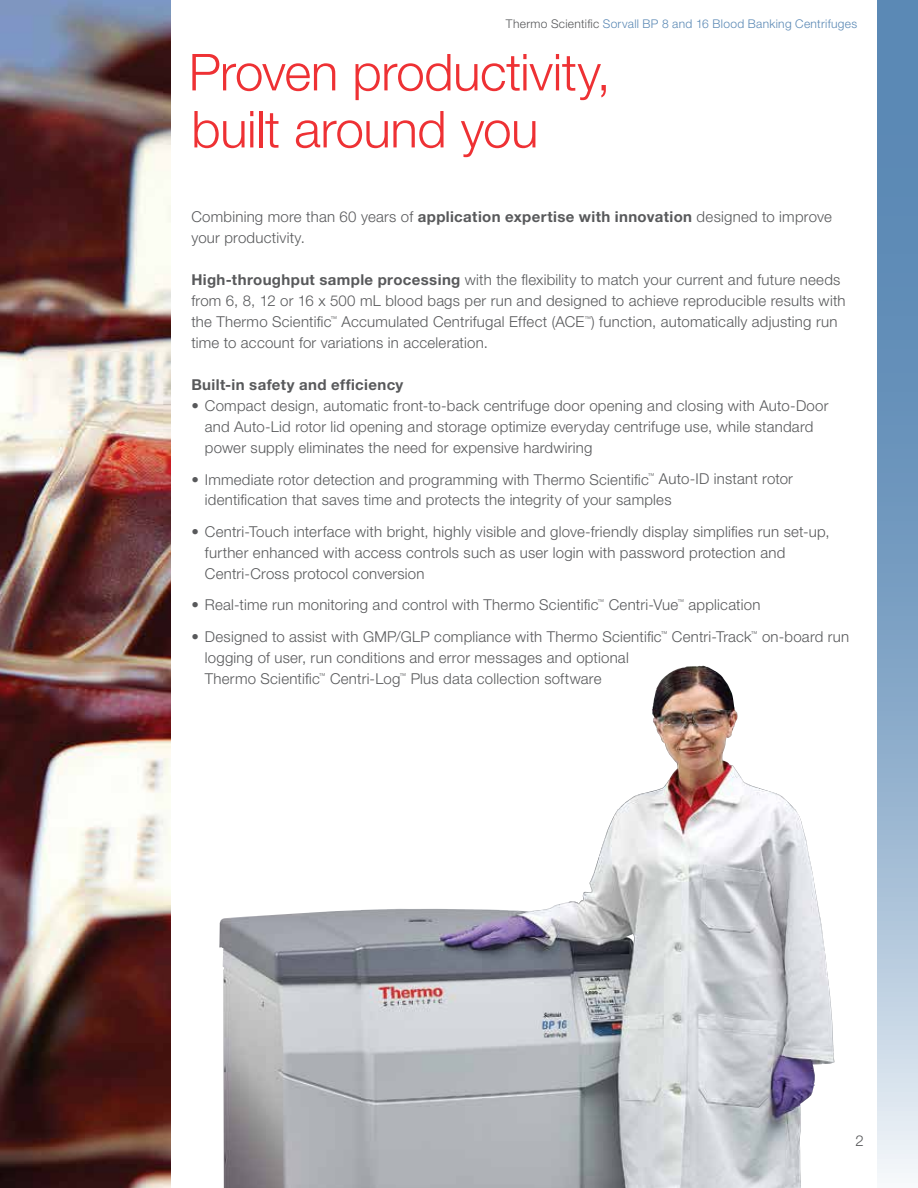
<style>
.page{position:relative;width:918px;height:1188px;background:#fff}
.page>*{position:absolute;margin:0;border:0;box-sizing:border-box;transform-origin:0 0}
.t1{font:300 51px/57px "Helvetica Neue LT Std";letter-spacing:-.01em;color:#ee3134}
.t2{font:300 15px/21px "Helvetica Neue LT Std";letter-spacing:.015em;color:#58595b}
.t3{font:700 15px "Helvetica Neue LT Std";letter-spacing:.025em;color:#58595b}
.t4{font:300 12px "Helvetica Neue LT Std";letter-spacing:.025em;color:#5b89b5}
.t5{font:300 6.75px "Helvetica Neue LT Std";color:#58595b}
.s1{color:#58595b}
.s2{font-weight:700}
</style>
<div class="page">
<svg style="left:878px;top:0;width:40px;height:1178px;background:#88a9c9"></svg>
<img style="left:0;top:0;width:170px;height:1188px">
<img style="left:219px;top:665px;width:615px;height:523px">
<p class="t4" style="left:506px;top:16px;width:353px"><span class="s1">Thermo Scientific</span> Sorvall BP 8 and 16 Blood Banking Centrifuges</p>
<h1 class="t1" style="left:189px;top:43px;width:424px">Proven productivity, built around you</h1>
<p class="t2" style="left:191px;top:206px;width:642px">Combining more than 60 years of <span class="s2">application expertise with innovation</span> designed to improve your productivity.</p>
<p class="t2" style="left:191px;top:269px;width:656px"><span class="s2">High-throughput sample processing</span> with the flexibility to match your current and future needs from 6, 8, 12 or 16 x 500 mL blood bags per run and designed to achieve reproducible results with the Thermo Scientific</p>
<p class="t5" style="left:331px;top:314px;width:8px">™</p>
<p class="t2" style="left:342px;top:311px;width:244px">Accumulated Centrifugal Effect (ACE</p>
<p class="t5" style="left:584px;top:314px;width:8px">™</p>
<p class="t2" style="left:591px;top:311px;width:248px">) function, automatically adjusting run</p>
<p class="t2" style="left:191px;top:332px;width:298px">time to account for variations in acceleration.</p>
<p class="t3" style="left:191px;top:375px;width:214px">Built-in safety and efficiency</p>
<p class="t2" style="left:205px;top:395px;width:625px;text-indent:-14px">• Compact design, automatic front-to-back centrifuge door opening and closing with Auto-Door and Auto-Lid rotor lid opening and storage optimize everyday centrifuge use, while standard power supply eliminates the need for expensive hardwiring</p>
<p class="t2" style="left:191px;top:468px;width:459px">• Immediate rotor detection and programming with Thermo Scientific</p>
<p class="t5" style="left:648px;top:472px;width:8px">™</p>
<p class="t2" style="left:205px;top:468px;width:590px;text-indent:454px">Auto-ID instant rotor identification that saves time and protects the integrity of your samples</p>
<p class="t2" style="left:205px;top:521px;width:626px;text-indent:-14px">• Centri-Touch interface with bright, highly visible and glove-friendly display simplifies run set-up, further enhanced with access controls such as user login with password protection and<br>Centri-Cross protocol conversion</p>
<p class="t2" style="left:191px;top:594px;width:409px">• Real-time run monitoring and control with Thermo Scientific</p>
<p class="t5" style="left:598px;top:598px;width:8px">™</p>
<p class="t2" style="left:609px;top:594px;width:71px">Centri-Vue</p>
<p class="t5" style="left:677px;top:598px;width:8px">™</p>
<p class="t2" style="left:689px;top:594px;width:73px">application</p>
<p class="t2" style="left:191px;top:626px;width:472px">• Designed to assist with GMP/GLP compliance with Thermo Scientific</p>
<p class="t5" style="left:661px;top:629px;width:8px">™</p>
<p class="t2" style="left:672px;top:626px;width:81px">Centri-Track</p>
<p class="t5" style="left:751px;top:629px;width:8px">™</p>
<p class="t2" style="left:762px;top:626px;width:89px">on-board run</p>
<p class="t2" style="left:205px;top:647px;width:425px">logging of user, run conditions and error messages and optional<br>Thermo Scientific</p>
<p class="t5" style="left:319px;top:671px;width:8px">™</p>
<p class="t2" style="left:330px;top:668px;width:72px">Centri-Log</p>
<p class="t5" style="left:400px;top:671px;width:8px">™</p>
<p class="t2" style="left:411px;top:668px;width:192px">Plus data collection software</p>
<p class="t2" style="left:856px;top:1130px;width:10px">2</p>
</div>
